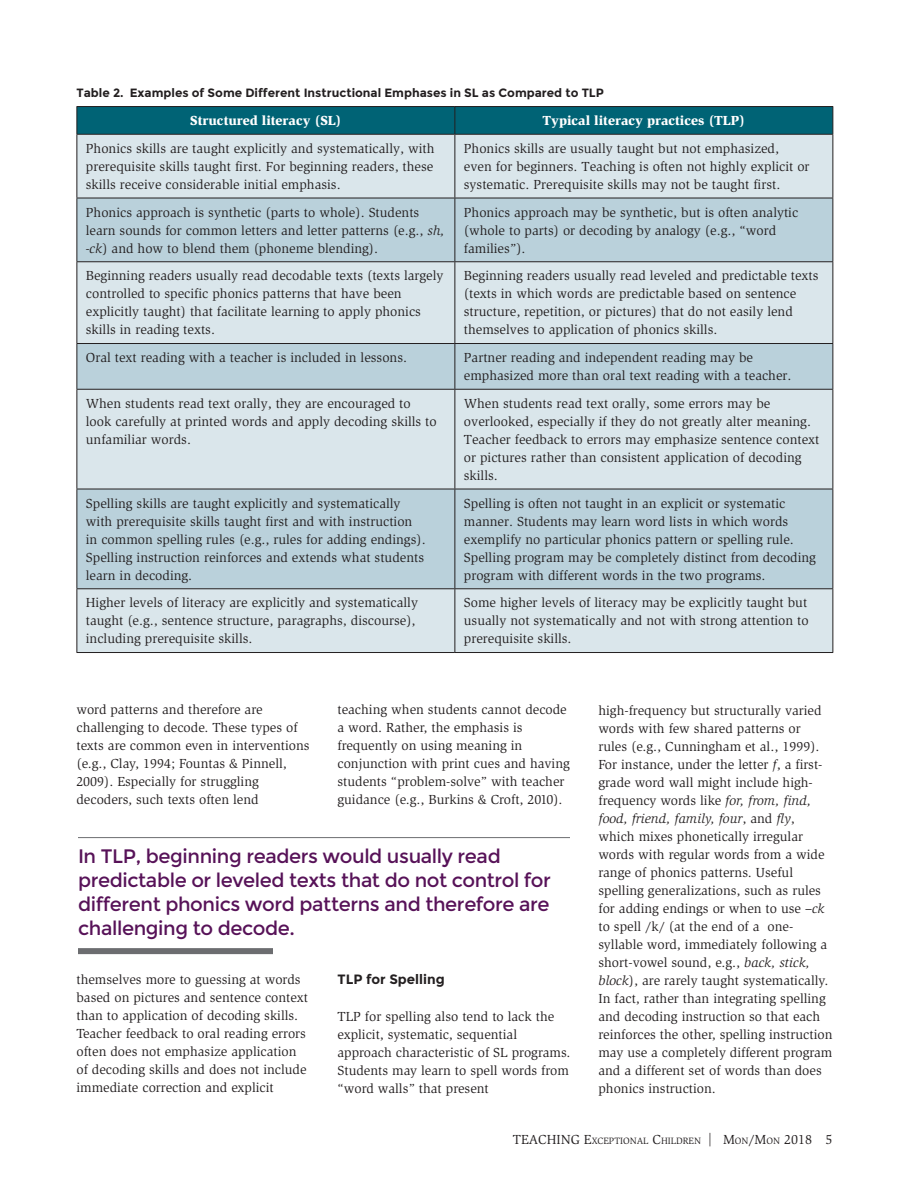
<style>
.page{position:relative;width:918px;height:1202px;background:#fff}
.page>*{position:absolute;margin:0;border:0;box-sizing:border-box;transform-origin:0 0}
.t1{font:19.5px/23.7px "Montserrat";letter-spacing:-.02em;color:#571258}
.t2{font:13.5px/18px "Slimbach Std";color:#231f20}
.t3{font:900 13.5px "Slimbach Std";color:#fff}
.t4{font:700 13.5px "Montserrat";color:#231f20}
.t5{font:700 12px "Montserrat";color:#231f20}
.t6{font:9.45px "Slimbach Std";color:#231f20}
.s1{font-style:italic}
.s2{font-size:13.5px}
</style>
<div class="page">
<div style="left:77px;top:135px;width:755px;height:517px;background:#dae6eb"></div>
<svg style="left:77px;top:199px;width:755px;height:389px;background:#c8dae1"></svg>
<hr style="left:76px;top:134px;width:379px;height:1px;background:#231f20">
<svg style="left:76px;top:106px;width:757px;height:28px;background:#015f71"></svg>
<hr style="left:455px;top:134px;width:378px;height:1px;background:#231f20">
<hr style="left:76px;top:135px;width:1px;height:63px;background:#231f20">
<hr style="left:454px;top:135px;width:1px;height:63px;background:#231f20">
<hr style="left:832px;top:135px;width:1px;height:63px;background:#231f20">
<hr style="left:76px;top:198px;width:379px;height:1px;background:#231f20">
<hr style="left:76px;top:198px;width:1px;height:63px;background:#231f20">
<hr style="left:455px;top:198px;width:378px;height:1px;background:#231f20">
<hr style="left:454px;top:198px;width:1px;height:63px;background:#231f20">
<hr style="left:832px;top:198px;width:1px;height:63px;background:#231f20">
<hr style="left:76px;top:261px;width:379px;height:1px;background:#231f20">
<hr style="left:76px;top:262px;width:1px;height:81px;background:#231f20">
<hr style="left:455px;top:261px;width:378px;height:1px;background:#231f20">
<hr style="left:454px;top:262px;width:1px;height:81px;background:#231f20">
<hr style="left:832px;top:262px;width:1px;height:81px;background:#231f20">
<hr style="left:76px;top:343px;width:379px;height:1px;background:#231f20">
<hr style="left:76px;top:344px;width:1px;height:45px;background:#231f20">
<hr style="left:455px;top:343px;width:378px;height:1px;background:#231f20">
<hr style="left:454px;top:344px;width:1px;height:45px;background:#231f20">
<hr style="left:832px;top:344px;width:1px;height:45px;background:#231f20">
<hr style="left:76px;top:389px;width:379px;height:1px;background:#231f20">
<hr style="left:76px;top:389px;width:1px;height:99px;background:#231f20">
<hr style="left:455px;top:389px;width:378px;height:1px;background:#231f20">
<hr style="left:454px;top:389px;width:1px;height:99px;background:#231f20">
<hr style="left:832px;top:389px;width:1px;height:99px;background:#231f20">
<hr style="left:76px;top:488px;width:379px;height:1px;background:#231f20">
<hr style="left:76px;top:489px;width:1px;height:99px;background:#231f20">
<hr style="left:455px;top:488px;width:378px;height:1px;background:#231f20">
<hr style="left:454px;top:489px;width:1px;height:99px;background:#231f20">
<hr style="left:832px;top:489px;width:1px;height:99px;background:#231f20">
<hr style="left:76px;top:588px;width:379px;height:1px;background:#231f20">
<hr style="left:76px;top:589px;width:1px;height:63px;background:#231f20">
<hr style="left:76px;top:652px;width:379px;height:1px;background:#231f20">
<hr style="left:455px;top:588px;width:378px;height:1px;background:#231f20">
<hr style="left:454px;top:589px;width:1px;height:63px;background:#231f20">
<hr style="left:832px;top:589px;width:1px;height:63px;background:#231f20">
<hr style="left:455px;top:652px;width:378px;height:1px;background:#231f20">
<hr style="left:78px;top:837px;width:492px;height:1px;background:#6c6d70">
<div style="left:78px;top:948px;width:195px;height:6px;background:#6c6d70"></div>
<p class="t5" style="left:76px;top:86px;width:529px">Table 2. Examples of Some Different Instructional Emphases in SL as Compared to TLP</p>
<p class="t3" style="left:190px;top:112px;width:153px">Structured literacy (SL)</p>
<p class="t3" style="left:543px;top:112px;width:204px">Typical literacy practices (TLP)</p>
<p class="t2" style="left:86px;top:139px;width:350px;text-align:justify">Phonics skills are taught explicitly and systematically, with prerequisite skills taught first. For beginning readers, these skills receive considerable initial emphasis.</p>
<p class="t2" style="left:464px;top:139px;width:347px">Phonics skills are usually taught but not emphasized, even for beginners. Teaching is often not highly explicit or systematic. Prerequisite skills may not be taught first.</p>
<p class="t2" style="left:86px;top:203px;width:360px">Phonics approach is synthetic (parts to whole). Students learn sounds for common letters and letter patterns (e.g., <span class="s1">sh, -ck</span>) and how to blend them (phoneme blending).</p>
<p class="t2" style="left:464px;top:203px;width:336px">Phonics approach may be synthetic, but is often analytic (whole to parts) or decoding by analogy (e.g., “word families”).</p>
<p class="t2" style="left:86px;top:267px;width:359px">Beginning readers usually read decodable texts (texts largely controlled to specific phonics patterns that have been explicitly taught) that facilitate learning to apply phonics skills in reading texts.</p>
<p class="t2" style="left:464px;top:267px;width:356px">Beginning readers usually read leveled and predictable texts (texts in which words are predictable based on sentence structure, repetition, or pictures) that do not easily lend themselves to application of phonics skills.</p>
<p class="t2" style="left:86px;top:349px;width:323px">Oral text reading with a teacher is included in lessons.</p>
<p class="t2" style="left:464px;top:349px;width:329px">Partner reading and independent reading may be emphasized more than oral text reading with a teacher.</p>
<p class="t2" style="left:86px;top:394px;width:352px">When students read text orally, they are encouraged to look carefully at printed words and apply decoding skills to unfamiliar words.</p>
<p class="t2" style="left:464px;top:394px;width:357px">When students read text orally, some errors may be overlooked, especially if they do not greatly alter meaning.<br>Teacher feedback to errors may emphasize sentence context or pictures rather than consistent application of decoding skills.</p>
<p class="t2" style="left:86px;top:494px;width:341px">Spelling skills are taught explicitly and systematically with prerequisite skills taught first and with instruction in common spelling rules (e.g., rules for adding endings).<br>Spelling instruction reinforces and extends what students learn in decoding.</p>
<p class="t2" style="left:464px;top:494px;width:354px">Spelling is often not taught in an explicit or systematic manner. Students may learn word lists in which words exemplify no particular phonics pattern or spelling rule.<br>Spelling program may be completely distinct from decoding program with different words in the two programs.</p>
<p class="t2" style="left:86px;top:594px;width:334px">Higher levels of literacy are explicitly and systematically taught (e.g., sentence structure, paragraphs, discourse), including prerequisite skills.</p>
<p class="t2" style="left:464px;top:594px;width:346px;text-align:justify">Some higher levels of literacy may be explicitly taught but usually not systematically and not with strong attention to prerequisite skills.</p>
<p class="t2" style="left:77px;top:700px;width:235px">word patterns and therefore are challenging to decode. These types of texts are common even in interventions (e.g., Clay, 1994; Fountas &amp; Pinnell, 2009). Especially for struggling decoders, such texts often lend</p>
<p class="t2" style="left:337px;top:700px;width:234px">teaching when students cannot decode a word. Rather, the emphasis is frequently on using meaning in conjunction with print cues and having students “problem-solve” with teacher guidance (e.g., Burkins &amp; Croft, 2010).</p>
<h1 class="t1" style="left:78px;top:845px;width:474px">In TLP, beginning readers would usually read predictable or leveled texts that do not control for different phonics word patterns and therefore are challenging to decode.</h1>
<p class="t2" style="left:77px;top:970px;width:233px">themselves more to guessing at words based on pictures and sentence context than to application of decoding skills.<br>Teacher feedback to oral reading errors often does not emphasize application of decoding skills and does not include immediate correction and explicit</p>
<p class="t4" style="left:337px;top:970px;width:109px">TLP for Spelling</p>
<p class="t2" style="left:337px;top:1007px;width:235px">TLP for spelling also tend to lack the explicit, systematic, sequential approach characteristic of SL programs.<br>Students may learn to spell words from “word walls” that present</p>
<p class="t2" style="left:598px;top:701px;width:236px">high-frequency but structurally varied words with few shared patterns or rules (e.g., Cunningham et al., 1999).<br>For instance, under the letter <span class="s1">f</span>, a first&shy;grade word wall might include high&shy;frequency words like <span class="s1">for, from, find, food, friend, family, four</span>, and <span class="s1">fly</span>, which mixes phonetically irregular words with regular words from a wide range of phonics patterns. Useful spelling generalizations, such as rules for adding endings or when to use <span class="s1">–ck </span>to spell /k/ (at the end of a one&shy;syllable word, immediately following a short-vowel sound, e.g., <span class="s1">back, stick, block</span>), are rarely taught systematically.<br>In fact, rather than integrating spelling and decoding instruction so that each reinforces the other, spelling instruction may use a completely different program and a different set of words than does phonics instruction.</p>
<p class="t6" style="left:513px;top:1135px;width:321px"><span class="s2">TEACHING</span> <span class="s2">E</span>XCEPTIONAL <span class="s2">C</span>HILDREN <sup>|</sup> <span class="s2">M</span>ON<span class="s2">/M</span>ON <span class="s2">2018 5</span></p>
</div>
